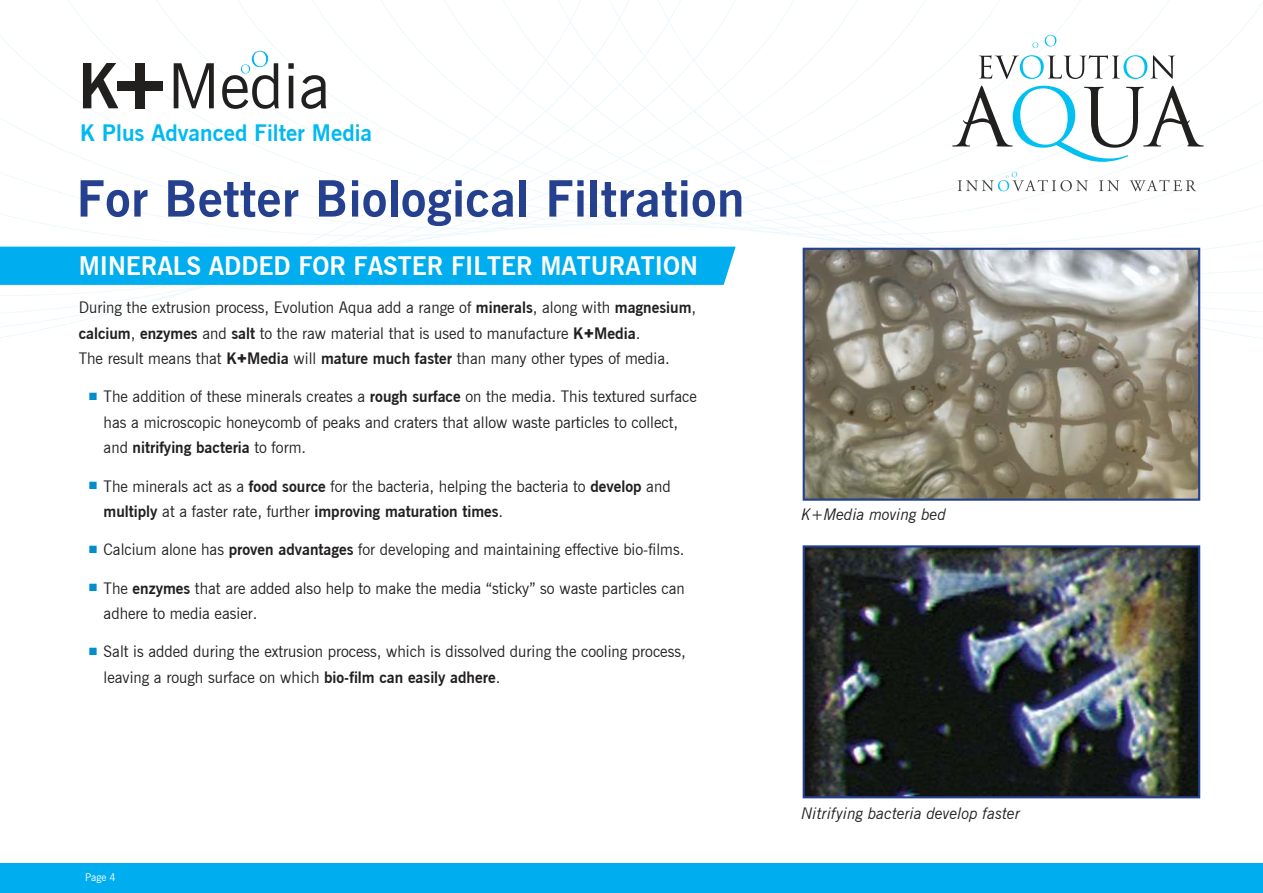
<style>
.page{position:relative;width:1263px;height:893px;background:#fff}
.page>*{position:absolute;margin:0;border:0;box-sizing:border-box;transform-origin:0 0}
.t1{font:700 49.95px "News Gothic BT";letter-spacing:.01em;color:#24408e}
.t2{font:700 25.5px "News Gothic BT";color:#fff}
.t3{font:700 22.65px "News Gothic BT";color:#00b9f1}
.t4{font:15.75px/25.5px "News Gothic BT";color:#221f1f}
.t5{font:italic 15.75px "News Gothic BT";color:#221f1f}
.t6{font:10.5px "News Gothic BT";color:#fff}
.s1{font-weight:700}
.s2{font-family:"Arial";font-weight:900}
</style>
<div class="page">
<svg style="left:475px;top:0;width:56px;height:247px"></svg>
<svg style="left:531px;top:0;width:53px;height:247px"></svg>
<svg style="left:584px;top:0;width:50px;height:247px"></svg>
<svg style="left:634px;top:0;width:629px;height:359px"></svg>
<div style="left:0;top:247px;width:736px;height:38px;background:#00adef"></div>
<svg style="left:979px;top:55px;width:196px;height:24px"></svg>
<svg style="left:1045px;top:35px;width:11px;height:12px"></svg>
<svg style="left:1032px;top:42px;width:6px;height:6px"></svg>
<svg style="left:952px;top:86px;width:252px;height:76px"></svg>
<svg style="left:1099px;top:180px;width:20px;height:11px"></svg>
<svg style="left:1129px;top:180px;width:67px;height:11px"></svg>
<svg style="left:958px;top:172px;width:130px;height:19px"></svg>
<div style="left:0;top:863px;width:1263px;height:30px;background:#00adef"></div>
<svg style="left:83px;top:63px;width:35px;height:45px"></svg>
<svg style="left:174px;top:63px;width:40px;height:45px"></svg>
<svg style="left:288px;top:63px;width:6px;height:45px"></svg>
<svg style="left:301px;top:75px;width:25px;height:34px"></svg>
<svg style="left:222px;top:51px;width:57px;height:58px"></svg>
<div style="left:135px;top:63px;width:9px;height:45px;background:#221f1f"></div>
<div style="left:117px;top:81px;width:45px;height:9px;background:#221f1f"></div>
<img style="left:806px;top:251px;width:391px;height:247px">
<div style="left:803px;top:248px;width:397px;height:253px;border:2px solid #24408e"></div>
<img style="left:806px;top:548px;width:391px;height:247px">
<div style="left:803px;top:545px;width:397px;height:253px;border:2px solid #24408e"></div>
<h3 class="t3" style="left:80px;top:119px;width:294px">K Plus Advanced Filter Media</h3>
<h1 class="t1" style="left:77px;top:169px;width:669px">For Better Biological Filtration</h1>
<h2 class="t2" style="left:79px;top:250px;width:621px">MINERALS ADDED FOR FASTER FILTER MATURATION</h2>
<p class="t4" style="left:79px;top:294px;width:619px">During the extrusion process, Evolution Aqua add a range of <span class="s1">minerals</span>, along with <span class="s1">magnesium</span>, <span class="s1">calcium</span>, <span class="s1">enzymes</span> and <span class="s1">salt</span> to the raw material that is used to manufacture <span class="s1">K</span><span class="s2">+</span><span class="s1">Media</span>.<br>The result means that <span class="s1">K</span><span class="s2">+</span><span class="s1">Media</span> will <span class="s1">mature much faster</span> than many other types of media.</p>
<p class="t4" style="left:104px;top:383px;width:595px;text-indent:-14px"><sup>■</sup> The addition of these minerals creates a <span class="s1">rough surface</span> on the media. This textured surface has a microscopic honeycomb of peaks and craters that allow waste particles to collect, and <span class="s1">nitrifying bacteria</span> to form.</p>
<p class="t4" style="left:104px;top:473px;width:568px;text-indent:-14px"><sup>■</sup> The minerals act as a <span class="s1">food source</span> for the bacteria, helping the bacteria to <span class="s1">develop</span> and <span class="s1">multiply</span> at a faster rate, further <span class="s1">improving maturation times</span>.</p>
<p class="t4" style="left:89px;top:536px;width:596px"><sup>■</sup> Calcium alone has <span class="s1">proven advantages</span> for developing and maintaining effective bio-films.</p>
<p class="t4" style="left:104px;top:575px;width:583px;text-indent:-14px"><sup>■</sup> The <span class="s1">enzymes</span> that are added also help to make the media “sticky” so waste particles can adhere to media easier.</p>
<p class="t4" style="left:104px;top:638px;width:584px;text-indent:-14px"><sup>■</sup> Salt is added during the extrusion process, which is dissolved during the cooling process, leaving a rough surface on which <span class="s1">bio-film can easily adhere</span>.</p>
<p class="t6" style="left:85px;top:870px;width:32px">Page 4</p>
<p class="t5" style="left:801px;top:505px;width:146px">K+Media moving bed</p>
<p class="t5" style="left:801px;top:804px;width:220px">Nitrifying bacteria develop faster</p>
</div>
